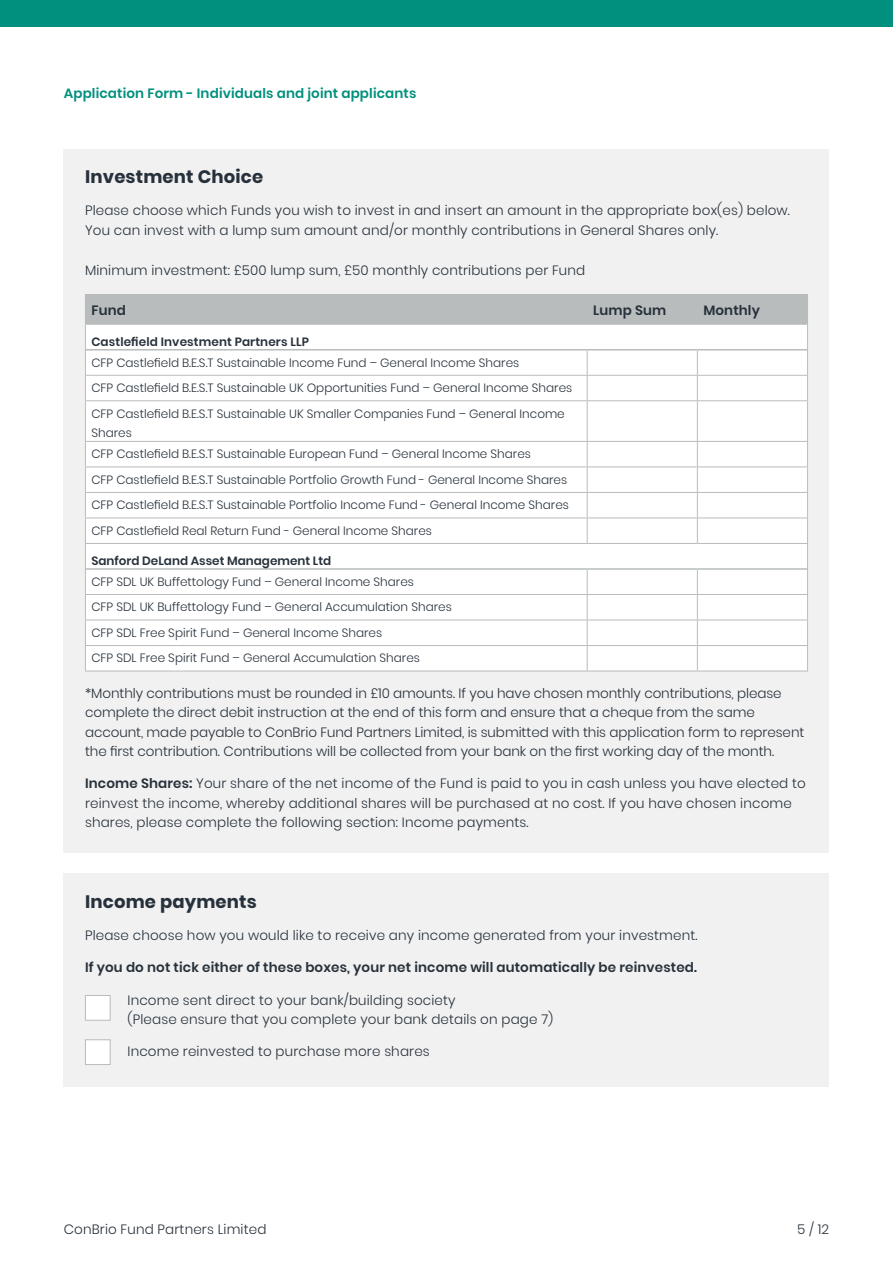
<style>
.page{position:relative;width:893px;height:1263px;background:#fff}
.page>*{position:absolute;margin:0;border:0;box-sizing:border-box;transform-origin:0 0}
.t1{font:700 18px "Poppins";letter-spacing:.01em;color:#27313b}
.t2{font:300 13.5px/19.5px "Poppins";letter-spacing:.01em;color:#27313b}
.t3{font:600 13.5px "Poppins";letter-spacing:.01em;color:#27313b}
.t4{font:600 13.5px "Poppins";letter-spacing:.01em;color:#00907d}
.t5{font:300 12px/25.5px "Poppins";color:#27313b}
.t6{font:600 12px "Poppins";letter-spacing:.005em;color:#27313b}
.s1{font-weight:600}
</style>
<div class="page">
<div style="left:0;top:0;width:893px;height:26px;background:#00907d"></div>
<div style="left:64px;top:149px;width:765px;height:704px;background:#f1f1f1"></div>
<div style="left:86px;top:401px;width:721px;height:270px;background:#fff"></div>
<svg style="left:85px;top:294px;width:723px;height:106px"></svg>
<hr style="left:85px;top:400px;width:502px;height:1px;background:#b8bcbc">
<hr style="left:85px;top:401px;width:1px;height:40px;background:#b8bcbc">
<hr style="left:587px;top:400px;width:110px;height:1px;background:#b8bcbc">
<hr style="left:587px;top:401px;width:1px;height:40px;background:#b8bcbc">
<hr style="left:697px;top:400px;width:111px;height:1px;background:#b8bcbc">
<hr style="left:697px;top:401px;width:1px;height:40px;background:#b8bcbc">
<hr style="left:807px;top:401px;width:1px;height:40px;background:#b8bcbc">
<hr style="left:85px;top:441px;width:502px;height:1px;background:#b8bcbc">
<hr style="left:587px;top:441px;width:110px;height:1px;background:#b8bcbc">
<hr style="left:697px;top:441px;width:111px;height:1px;background:#b8bcbc">
<hr style="left:85px;top:466px;width:502px;height:1px;background:#b8bcbc">
<hr style="left:587px;top:466px;width:110px;height:1px;background:#b8bcbc">
<hr style="left:697px;top:466px;width:111px;height:1px;background:#b8bcbc">
<hr style="left:85px;top:492px;width:502px;height:1px;background:#b8bcbc">
<hr style="left:587px;top:492px;width:110px;height:1px;background:#b8bcbc">
<hr style="left:697px;top:492px;width:111px;height:1px;background:#b8bcbc">
<hr style="left:85px;top:518px;width:502px;height:1px;background:#b8bcbc">
<hr style="left:587px;top:518px;width:110px;height:1px;background:#b8bcbc">
<svg style="left:587px;top:442px;width:1px;height:101px"></svg>
<hr style="left:697px;top:518px;width:111px;height:1px;background:#b8bcbc">
<svg style="left:697px;top:442px;width:1px;height:101px"></svg>
<hr style="left:85px;top:543px;width:502px;height:1px;background:#b8bcbc">
<hr style="left:587px;top:543px;width:110px;height:1px;background:#b8bcbc">
<hr style="left:697px;top:543px;width:111px;height:1px;background:#b8bcbc">
<hr style="left:85px;top:594px;width:502px;height:1px;background:#b8bcbc">
<hr style="left:587px;top:594px;width:110px;height:1px;background:#b8bcbc">
<hr style="left:697px;top:594px;width:111px;height:1px;background:#b8bcbc">
<hr style="left:85px;top:620px;width:502px;height:1px;background:#b8bcbc">
<hr style="left:587px;top:620px;width:110px;height:1px;background:#b8bcbc">
<hr style="left:697px;top:620px;width:111px;height:1px;background:#b8bcbc">
<hr style="left:85px;top:645px;width:502px;height:1px;background:#b8bcbc">
<svg style="left:85px;top:442px;width:1px;height:229px"></svg>
<hr style="left:587px;top:645px;width:110px;height:1px;background:#b8bcbc">
<svg style="left:587px;top:570px;width:1px;height:101px"></svg>
<hr style="left:697px;top:645px;width:111px;height:1px;background:#b8bcbc">
<svg style="left:697px;top:570px;width:1px;height:101px"></svg>
<svg style="left:807px;top:442px;width:1px;height:229px"></svg>
<hr style="left:85px;top:671px;width:502px;height:1px;background:#b8bcbc">
<hr style="left:587px;top:671px;width:110px;height:1px;background:#b8bcbc">
<hr style="left:697px;top:671px;width:111px;height:1px;background:#b8bcbc">
<hr style="left:86px;top:349px;width:501px;height:1px;background:#b8bcbc">
<hr style="left:587px;top:349px;width:110px;height:1px;background:#b8bcbc">
<hr style="left:697px;top:349px;width:110px;height:1px;background:#b8bcbc">
<hr style="left:86px;top:568px;width:501px;height:2px;background:#b8bcbc">
<hr style="left:587px;top:568px;width:110px;height:2px;background:#b8bcbc">
<hr style="left:697px;top:568px;width:110px;height:2px;background:#b8bcbc">
<div style="left:64px;top:874px;width:765px;height:213px;background:#f1f1f1"></div>
<div style="left:85px;top:995px;width:26px;height:25px;background:#fff;border:1px solid #b8bcbc"></div>
<div style="left:85px;top:1039px;width:26px;height:26px;background:#fff;border:1px solid #b8bcbc"></div>
<p class="t4" style="left:64px;top:86px;width:354px">Application Form - Individuals and joint applicants</p>
<h1 class="t1" style="left:85px;top:166px;width:180px">Investment Choice</h1>
<p class="t2" style="left:85px;top:201px;width:706px">Please choose which Funds you wish to invest in and insert an amount in the appropriate box(es) below.<br>You can invest with a lump sum amount and/or monthly contributions in General Shares only.</p>
<p class="t2" style="left:85px;top:261px;width:502px">Minimum investment: £500 lump sum, £50 monthly contributions per Fund</p>
<p class="t3" style="left:91px;top:302px;width:36px">Fund</p>
<p class="t3" style="left:593px;top:302px;width:75px">Lump Sum</p>
<p class="t3" style="left:703px;top:302px;width:58px">Monthly</p>
<p class="t6" style="left:91px;top:334px;width:219px">Castlefield Investment Partners LLP</p>
<p class="t5" style="left:91px;top:350px;width:482px">CFP Castlefield B.E.S.T Sustainable Income Fund – General Income Shares<br>CFP Castlefield B.E.S.T Sustainable UK Opportunities Fund – General Income Shares<br>CFP Castlefield B.E.S.T Sustainable UK Smaller Companies Fund – General Income</p>
<p class="t5" style="left:91px;top:422px;width:441px;line-height:21.1px">Shares<br>CFP Castlefield B.E.S.T Sustainable European Fund – General Income Shares</p>
<p class="t5" style="left:91px;top:467px;width:479px">CFP Castlefield B.E.S.T Sustainable Portfolio Growth Fund - General Income Shares<br>CFP Castlefield B.E.S.T Sustainable Portfolio Income Fund - General Income Shares<br>CFP Castlefield Real Return Fund - General Income Shares</p>
<p class="t6" style="left:91px;top:554px;width:241px">Sanford DeLand Asset Management Ltd</p>
<p class="t5" style="left:91px;top:569px;width:362px">CFP SDL UK Buffettology Fund – General Income Shares<br>CFP SDL UK Buffettology Fund – General Accumulation Shares CFP SDL Free Spirit Fund – General Income Shares<br>CFP SDL Free Spirit Fund – General Accumulation Shares</p>
<p class="t2" style="left:85px;top:683px;width:721px">*Monthly contributions must be rounded in £10 amounts. If you have chosen monthly contributions, please complete the direct debit instruction at the end of this form and ensure that a cheque from the same account, made payable to ConBrio Fund Partners Limited, is submitted with this application form to represent the first contribution. Contributions will be collected from your bank on the first working day of the month.</p>
<p class="t2" style="left:85px;top:774px;width:722px"><span class="s1">Income Shares:</span> Your share of the net income of the Fund is paid to you in cash unless you have elected to reinvest the income, whereby additional shares will be purchased at no cost. If you have chosen income shares, please complete the following section: Income payments.</p>
<h1 class="t1" style="left:85px;top:891px;width:173px">Income payments</h1>
<p class="t2" style="left:85px;top:926px;width:614px">Please choose how you would like to receive any income generated from your investment.</p>
<p class="t3" style="left:85px;top:960px;width:613px">If you do not tick either of these boxes, your net income will automatically be reinvested.</p>
<p class="t2" style="left:128px;top:990px;width:427px">Income sent direct to your bank/building society<br>(Please ensure that you complete your bank details on page 7)</p>
<p class="t2" style="left:128px;top:1042px;width:304px">Income reinvested to purchase more shares</p>
<p class="t2" style="left:64px;top:1220px;width:204px">ConBrio Fund Partners Limited</p>
<p class="t2" style="left:797px;top:1220px;width:34px">5 / 12</p>
</div>
